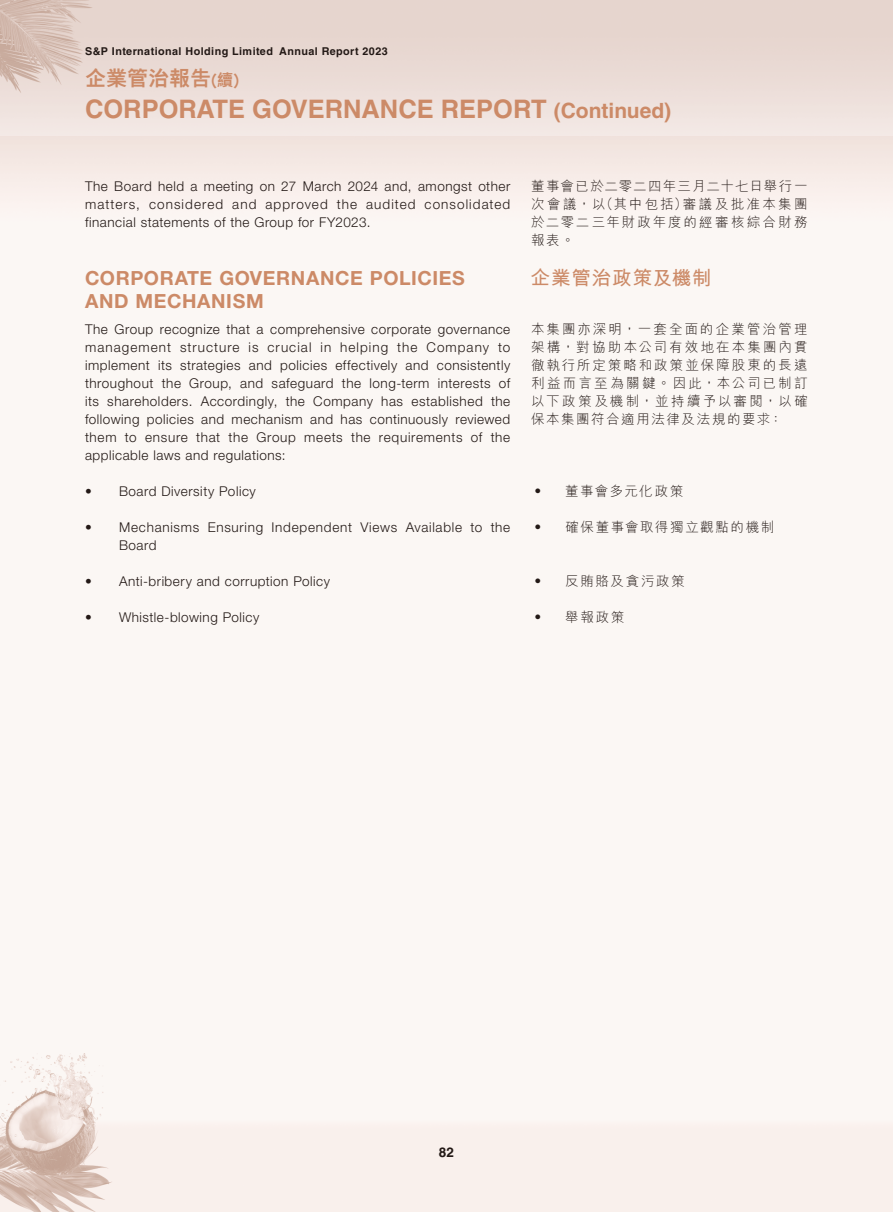
<style>
.page{position:relative;width:893px;height:1212px;background:#fff}
.page>*{position:absolute;margin:0;border:0;box-sizing:border-box;transform-origin:0 0}
.t1{font:700 25.5px "Helvetica LT Std";color:#cc8a67}
.t2{font:800 21px "M Hei HK";color:#cc8a67}
.t3{font:700 19.5px/22.5px "Helvetica Neue LT Std";letter-spacing:.03em;color:#cc8a67}
.t4{font:700 19.5px "M Hei HK";letter-spacing:.04em;color:#cc8a67}
.t5{font:300 13.5px/18px "Helvetica Neue LT Std";letter-spacing:.04em;color:#231916;text-align:justify}
.t6{font:300 13.5px/18px "M Hei HK";letter-spacing:.14em;color:#231916;text-align:justify}
.t7{font:300 13.5px "M Hei HK";letter-spacing:.11em;color:#231916}
.t8{font:300 13.5px "M Hei HK";letter-spacing:.105em;color:#231916}
.t9{font:700 13.5px "Helvetica LT Std";color:#231916}
.t10{font:700 10.8px "Helvetica LT Std";letter-spacing:.04em;color:#231916}
.s1{font-size:16.5px}
.s2{font-size:21px}
</style>
<div class="page">
<img style="left:0;top:0;width:893px;height:1212px">
<div style="left:0;top:136px;width:892px;height:1076px;background:#fbf7f4"></div>
<p class="t10" style="left:85px;top:44px;width:304px">S&amp;P International Holding Limited Annual Report 2023</p>
<h2 class="t2" style="left:85px;top:68px;width:156px">企業管治報告<span class="s1">(續)</span></h2>
<h1 class="t1" style="left:85px;top:93px;width:588px">CORPORATE GOVERNANCE REPORT <span class="s2">(Continued)</span></h1>
<p class="t5" style="left:85px;top:177px;width:427px">The Board held a meeting on 27 March 2024 and, amongst other matters, considered and approved the audited consolidated financial statements of the Group for FY2023.</p>
<h3 class="t3" style="left:85px;top:267px;width:381px">CORPORATE GOVERNANCE POLICIES<br>AND MECHANISM</h3>
<p class="t5" style="left:85px;top:320px;width:427px">The Group recognize that a comprehensive corporate governance management structure is crucial in helping the Company to implement its strategies and policies effectively and consistently throughout the Group, and safeguard the long-term interests of its shareholders. Accordingly, the Company has established the following policies and mechanism and has continuously reviewed them to ensure that the Group meets the requirements of the applicable laws and regulations:</p>
<p class="t5" style="left:85px;top:482px;width:172px">• Board Diversity Policy</p>
<p class="t5" style="left:119px;top:518px;width:393px;text-indent:-34px">• Mechanisms Ensuring Independent Views Available to the<br>Board</p>
<p class="t5" style="left:85px;top:572px;width:246px">• Anti-bribery and corruption Policy</p>
<p class="t5" style="left:85px;top:608px;width:176px">• Whistle-blowing Policy</p>
<p class="t6" style="left:531px;top:176px;width:278px">董事會已於二零二四年三月二十七日舉行一次會議，以（其中包括）審議及批准本集團於二零二三年財政年度的經審核綜合財務報表。</p>
<h3 class="t4" style="left:530px;top:264px;width:183px">企業管治政策及機制</h3>
<p class="t6" style="left:531px;top:320px;width:278px">本集團亦深明，一套全面的企業管治管理架構，對協助本公司有效地在本集團內貫徹執行所定策略和政策並保障股東的長遠利益而言至為關鍵。因此，本公司已制訂以下政策及機制，並持續予以審閱，以確保本集團符合適用法律及法規的要求：</p>
<p class="t6" style="left:531px;top:482px;width:15px">‧</p>
<p class="t8" style="left:565px;top:484px;width:120px">董事會多元化政策</p>
<p class="t6" style="left:531px;top:518px;width:15px">‧</p>
<p class="t7" style="left:565px;top:520px;width:211px">確保董事會取得獨立觀點的機制</p>
<p class="t6" style="left:531px;top:572px;width:15px">‧</p>
<p class="t6" style="left:565px;top:572px;width:121px">反賄賂及貪污政策</p>
<p class="t6" style="left:531px;top:608px;width:15px">‧</p>
<p class="t6" style="left:565px;top:608px;width:61px">舉報政策</p>
<p class="t9" style="left:439px;top:1144px;width:17px">82</p>
</div>
